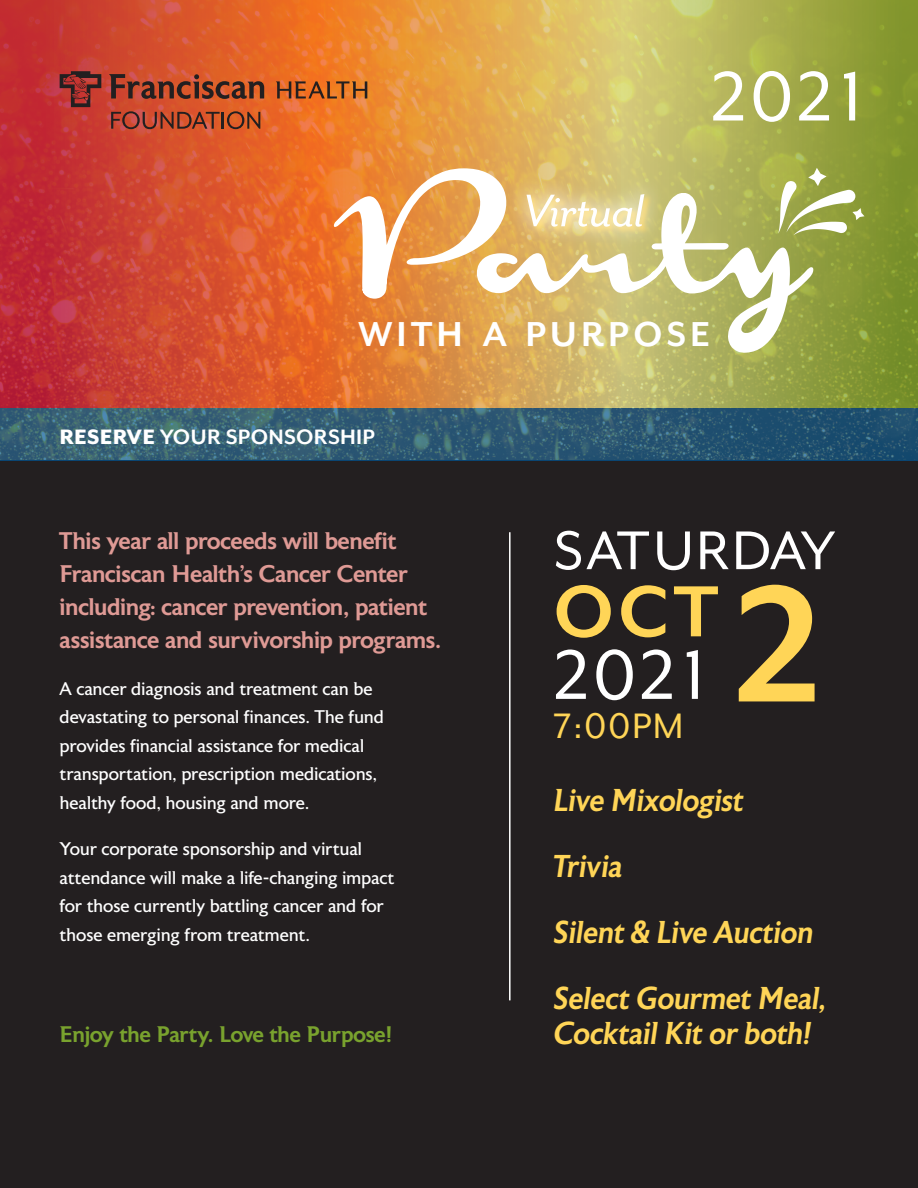
<style>
.page{position:relative;width:918px;height:1188px;background:#fff}
.page>*{position:absolute;margin:0;border:0;box-sizing:border-box;transform-origin:0 0}
.t1{font:700 189px "Mr Eaves Mod OT";color:#ffd557}
.t2{font:177.6px "Monoment";color:#fff}
.t3{font:700 83.25px "Mr Eaves Mod OT";color:#ffd557}
.t4{font:79.95px "Mr Eaves Mod OT";letter-spacing:.035em;color:#fff}
.t5{font:62.85px "Mr Eaves Mod OT";letter-spacing:.03em;color:#fff}
.subheads{font:italic 52.65px "Mr Eaves San OT";letter-spacing:-.02em;color:#fff}
.t6{font:40.8px "Mr Eaves Mod OT";color:#ffd557}
.t7{font:700 39.9px "Mr Eaves San OT";letter-spacing:.1em;color:#fff}
.t8{font:italic 500 31.65px/34.5px "Astoria";letter-spacing:-.015em;color:#ffd557}
.t9{font:500 24px/33px "Astoria";letter-spacing:-.015em;color:#df9a95}
.t10{font:700 24px "Mr Eaves Mod OT";letter-spacing:.01em;color:#fff}
.t11{font:500 22.5px "Astoria";letter-spacing:-.015em;color:#79a22e}
.t12{font:18.3px/28.5px "Astoria";letter-spacing:-.015em;color:#fff}
.s1{font-style:italic}
.s2{font-size:225.45px}
.s3{font-weight:800}
</style>
<div class="page">
<svg style="left:0;top:0;width:918px;height:408px;background:#c88442"></svg>
<div style="left:0;top:461px;width:918px;height:727px;background:#231f20"></div>
<svg style="left:0;top:408px;width:918px;height:53px;background:#2f5b74"></svg>
<hr style="left:509px;top:532px;width:2px;height:468px;background:#fff">
<svg style="left:778px;top:168px;width:87px;height:67px"></svg>
<div style="left:505px;top:173px;width:160px;height:76px;background:#fff;opacity:.54"></div>
<svg style="left:60px;top:71px;width:41px;height:36px"></svg>
<svg style="left:109px;top:74px;width:155px;height:25px;background:#964329"></svg>
<svg style="left:276px;top:81px;width:91px;height:17px;background:#ad5a23"></svg>
<svg style="left:111px;top:111px;width:149px;height:18px;background:#a0452b"></svg>
<p class="t4" style="left:711px;top:53px;width:153px">2021</p>
<p class="t2" style="left:319px;top:126px;width:530px"><span class="s1">P</span>art<span class="s2">y</span></p>
<p class="subheads" style="left:522px;top:182px;width:124px">Virtual</p>
<p class="t7" style="left:358px;top:313px;width:354px">WITH A PURPOSE</p>
<p class="t10" style="left:60px;top:424px;width:317px"><span class="s3">RESERVE</span> YOUR SPONSORSHIP</p>
<p class="t9" style="left:60px;top:525px;width:383px">This year all proceeds will benefit Franciscan Health’s Cancer Center including: cancer prevention, patient assistance and survivorship programs.</p>
<p class="t12" style="left:60px;top:675px;width:326px">A cancer diagnosis and treatment can be devastating to personal finances. The fund provides financial assistance for medical transportation, prescription medications, healthy food, housing and more.</p>
<p class="t12" style="left:60px;top:836px;width:337px">Your corporate sponsorship and virtual attendance will make a life-changing impact for those currently battling cancer and for those emerging from treatment.</p>
<p class="t11" style="left:60px;top:1021px;width:335px">Enjoy the Party. Love the Purpose!</p>
<p class="t5" style="left:554px;top:516px;width:283px">SATURDAY</p>
<p class="t3" style="left:554px;top:564px;width:167px">OCT</p>
<p class="t4" style="left:554px;top:631px;width:153px">2021</p>
<p class="t6" style="left:554px;top:704px;width:132px">7:00PM</p>
<p class="t1" style="left:734px;top:538px;width:90px">2</p>
<p class="t8" style="left:554px;top:784px;width:192px">Live Mixologist</p>
<p class="t8" style="left:554px;top:850px;width:71px">Trivia</p>
<p class="t8" style="left:554px;top:916px;width:261px">Silent &amp; Live Auction</p>
<p class="t8" style="left:554px;top:982px;width:274px">Select Gourmet Meal,<br>Cocktail Kit or both!</p>
</div>
